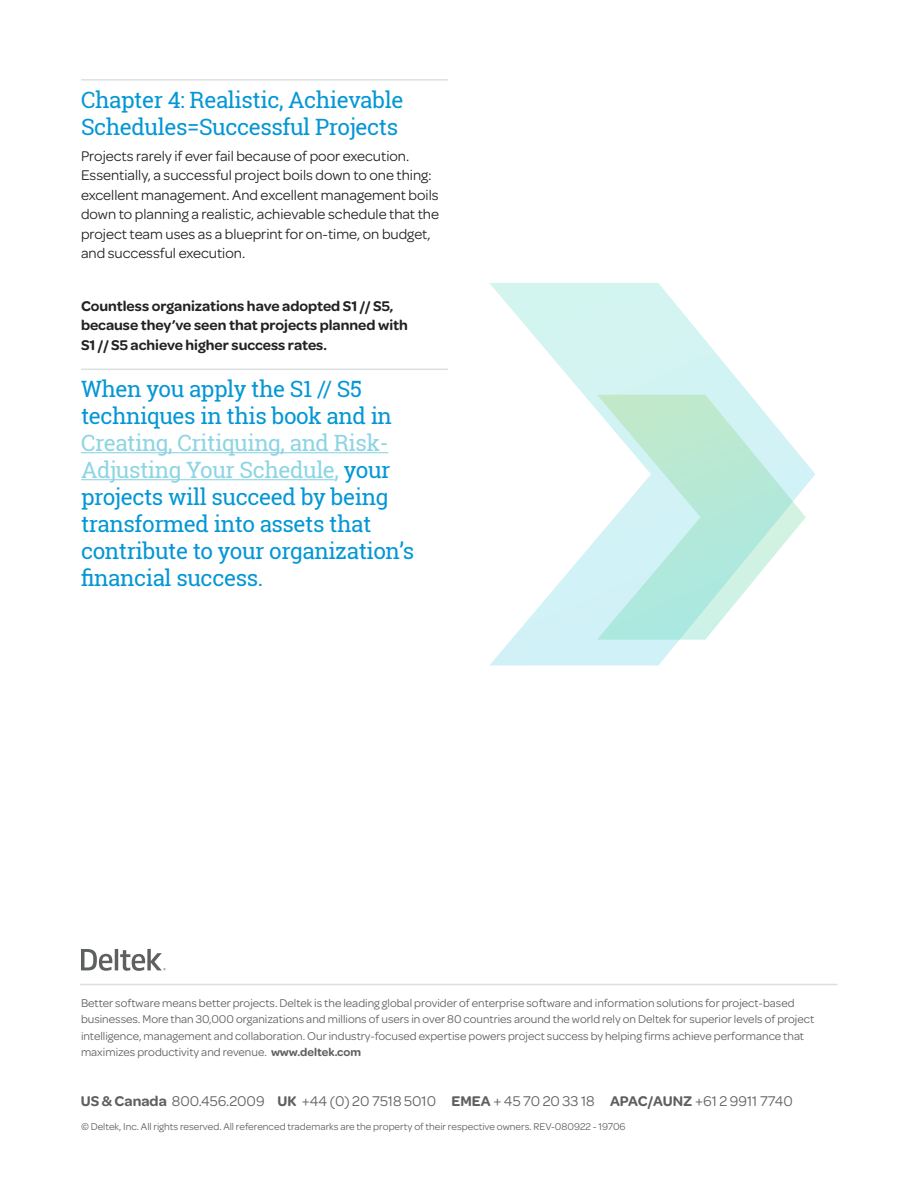
<style>
.page{position:relative;width:918px;height:1188px;background:#fff}
.page>*{position:absolute;margin:0;border:0;box-sizing:border-box;transform-origin:0 0}
.t1{font:22.5px/27px "Roboto Slab";letter-spacing:-.02em;color:#0497d5}
.t2{font:15px/19.5px "Omnes";color:#232222}
.t3{font:600 15px/19.5px "Omnes";color:#232222}
.t4{font:15px "Omnes";color:#5d5f61}
.t5{font:12px/16.5px "Omnes";color:#5d5f61}
.t6{font:10.5px "Omnes";color:#5d5f61}
.s1{color:#8dd5e3}
.s2{font-weight:600}
</style>
<div class="page">
<svg style="left:81px;top:949px;width:85px;height:22px"></svg>
<hr style="left:80px;top:984px;width:758px;height:1px;background:#dbe0e2">
<hr style="left:81px;top:79px;width:367px;height:2px;background:#dbe0e2">
<hr style="left:81px;top:369px;width:367px;height:1px;background:#dbe0e2">
<hr style="left:81px;top:452px;width:307px;height:1px;background:#8dd5e3">
<hr style="left:81px;top:479px;width:254px;height:1px;background:#8dd5e3">
<svg style="left:489px;top:283px;width:326px;height:383px"></svg>
<svg style="left:597px;top:395px;width:209px;height:245px"></svg>
<h1 class="t1" style="left:81px;top:86px;width:324px">Chapter 4: Realistic, Achievable<br>Schedules=Successful Projects</h1>
<p class="t2" style="left:81px;top:145px;width:360px">Projects rarely if ever fail because of poor execution.<br>Essentially, a successful project boils down to one thing: excellent management. And excellent management boils down to planning a realistic, achievable schedule that the project team uses as a blueprint for on-time, on budget, and successful execution.</p>
<p class="t3" style="left:81px;top:295px;width:329px">Countless organizations have adopted S1 // S5, because they’ve seen that projects planned with<br>S1 // S5 achieve higher success rates.</p>
<h1 class="t1" style="left:81px;top:375px;width:313px">When you apply the S1 // S5 techniques in this book and in</h1>
<h1 class="t1" style="left:81px;top:429px;width:335px"><span class="s1">Creating, Critiquing, and Risk-<br>Adjusting Your Schedule,</span> your projects will succeed by being transformed into assets that contribute to your organization’s financial success.</h1>
<p class="t5" style="left:81px;top:994px;width:735px">Better software means better projects. Deltek is the leading global provider of enterprise software and information solutions for project-based businesses. More than 30,000 organizations and millions of users in over 80 countries around the world rely on Deltek for superior levels of project intelligence, management and collaboration. Our industry-focused expertise powers project success by helping firms achieve performance that maximizes productivity and revenue. <span class="s2">www.deltek.com</span></p>
<p class="t4" style="left:81px;top:1091px;width:714px"><span class="s2">US &amp; Canada</span> 800.456.2009 <span class="s2">UK</span> +44 (0) 20 7518 5010 <span class="s2">EMEA</span> + 45 70 20 33 18 <span class="s2">APAC/AUNZ</span> +61 2 9911 7740</p>
<p class="t6" style="left:81px;top:1119px;width:546px">© Deltek, Inc. All rights reserved. All referenced trademarks are the property of their respective owners. REV-080922 - 19706</p>
</div>
